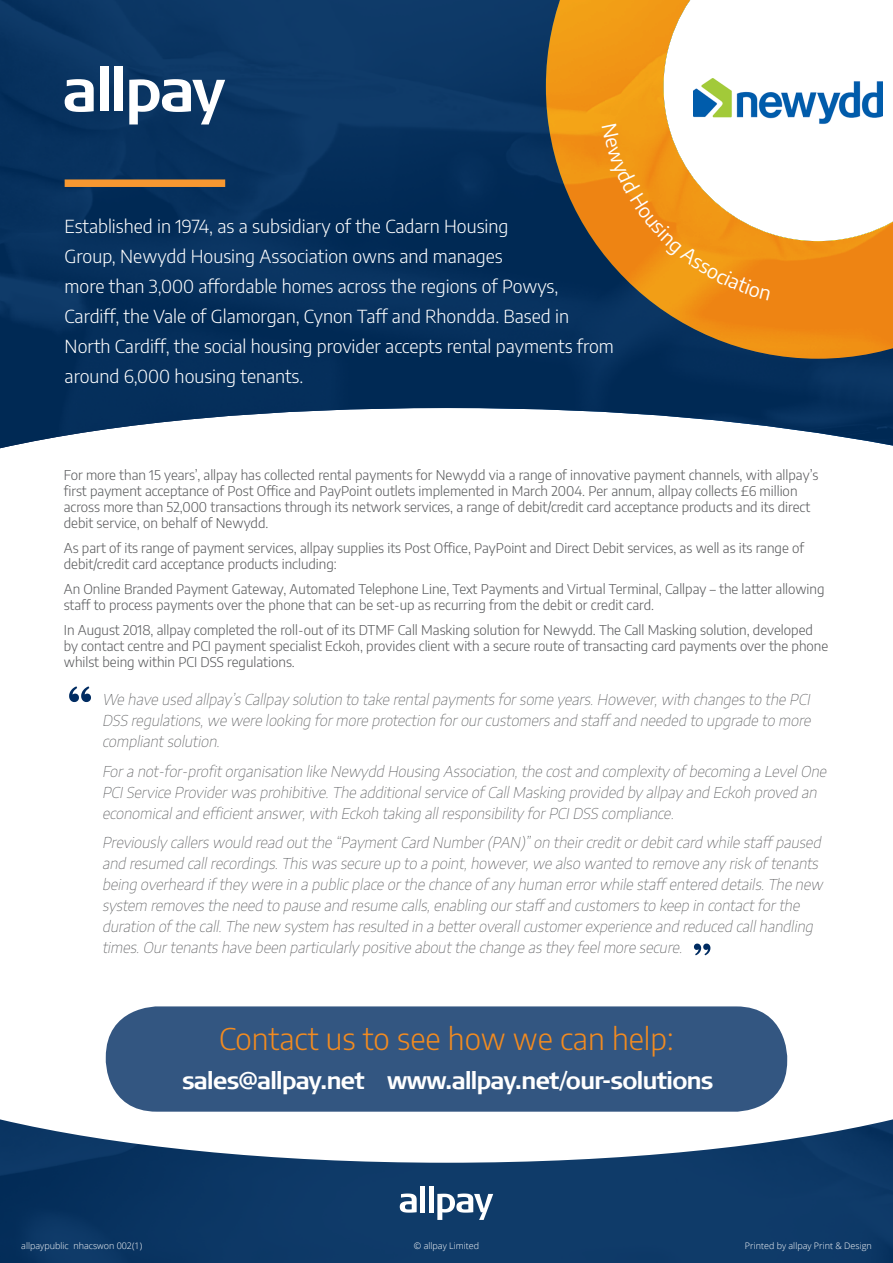
<style>
.page{position:relative;width:893px;height:1263px;background:#fff}
.page>*{position:absolute;margin:0;border:0;box-sizing:border-box;transform-origin:0 0}
.t1{font:300 30px "Encode Sans";color:#f28b20}
.t2{font:700 24px "Signa Column";letter-spacing:-.05em;color:#fff}
.t3{font:300 18px/30px "Encode Sans";color:#fff}
.Quote_text{font:italic 100 15px/21px "Encode Sans";color:#57585a}
.t4{font:300 13.5px/16.2px "Encode Sans";color:#57585a}
.t5{font:300 9px "Open Sans";color:#fff}
</style>
<div class="page">
<img style="left:0;top:1119px;width:893px;height:144px">
<svg style="left:400px;top:1193px;width:17px;height:19px"></svg>
<div style="left:420px;top:1186px;width:5px;height:26px;background:#fff"></div>
<div style="left:429px;top:1186px;width:5px;height:26px;background:#fff"></div>
<svg style="left:437px;top:1193px;width:56px;height:27px"></svg>
<div style="left:106px;top:1006px;width:681px;height:106px;background:#335681;border-radius:51px"></div>
<img style="left:0;top:0;width:893px;height:448px">
<svg style="left:65px;top:79px;width:29px;height:33px"></svg>
<div style="left:100px;top:66px;width:8px;height:45px;background:#fff"></div>
<div style="left:115px;top:66px;width:8px;height:45px;background:#fff"></div>
<svg style="left:129px;top:79px;width:96px;height:45px"></svg>
<svg style="left:546px;top:0;width:347px;height:359px"></svg>
<div style="left:65px;top:179px;width:160px;height:8px;background:#f79831"></div>
<img style="left:694px;top:79px;width:189px;height:45px">
<svg style="left:694px;top:943px;width:16px;height:12px"></svg>
<svg style="left:69px;top:686px;width:22px;height:16px"></svg>
<svg style="left:602px;top:123px;width:168px;height:177px"></svg>
<p class="t3" style="left:65px;top:210px;width:551px">Established in 1974, as a subsidiary of the Cadarn Housing<br>Group, Newydd Housing Association owns and manages<br>more than 3,000 affordable homes across the regions of Powys, Cardiff, the Vale of Glamorgan, Cynon Taff and Rhondda. Based in North Cardiff, the social housing provider accepts rental payments from around 6,000 housing tenants.</p>
<p class="t4" style="left:64px;top:466px;width:756px">For more than 15 years’, allpay has collected rental payments for Newydd via a range of innovative payment channels, with allpay’s first payment acceptance of Post Office and PayPoint outlets implemented in March 2004. Per annum, allpay collects £6 million across more than 52,000 transactions through its network services, a range of debit/credit card acceptance products and its direct debit service, on behalf of Newydd.</p>
<p class="t4" style="left:64px;top:539px;width:742px">As part of its range of payment services, allpay supplies its Post Office, PayPoint and Direct Debit services, as well as its range of debit/credit card acceptance products including:</p>
<p class="t4" style="left:64px;top:580px;width:762px">An Online Branded Payment Gateway, Automated Telephone Line, Text Payments and Virtual Terminal, Callpay – the latter allowing staff to process payments over the phone that can be set-up as recurring from the debit or credit card.</p>
<p class="t4" style="left:64px;top:621px;width:766px">In August 2018, allpay completed the roll-out of its DTMF Call Masking solution for Newydd. The Call Masking solution, developed by contact centre and PCI payment specialist Eckoh, provides client with a secure route of transacting card payments over the phone whilst being within PCI DSS regulations.</p>
<p class="Quote_text" style="left:102px;top:689px;width:713px;text-align:justify">We have used allpay’s Callpay solution to take rentalpayments forsome years.However,with changes to the PCI DSS regulations,we were looking formore protection forourcustomers and staffand needed to upgrade to more compliantsolution.</p>
<p class="Quote_text" style="left:102px;top:760px;width:729px">Fora not-for-profitorganisation like Newydd Housing Association,the costand complexity ofbecoming a LevelOne<br>PCIService Providerwas prohibitive.The additionalservice ofCallMasking provided by allpay and Eckoh proved an economicaland efficientanswer,with Eckoh taking allresponsibility forPCIDSS compliance.</p>
<p class="Quote_text" style="left:102px;top:832px;width:725px">Previously callers would read outthe “PaymentCard Number(PAN)”on theircreditordebitcard while staffpaused and resumed callrecordings.This was secure up to a point,however,we also wanted to remove any risk oftenants being overheard ifthey were in a publicplace orthe chance ofany human errorwhile staffentered details.The new system removes the need to pause and resume calls,enabling ourstaffand customers to keep in contactforthe duration ofthe call.The new system has resulted in a betteroverallcustomerexperience and reduced callhandling times.Ourtenants have been particularly positive aboutthe change as they feelmore secure.</p>
<p class="t1" style="left:219px;top:1017px;width:456px">Contact us to see how we can help:</p>
<p class="t2" style="left:182px;top:1066px;width:533px">sales@allpay.net www.allpay.net/our-solutions</p>
<p class="t5" style="left:21px;top:1239px;width:122px">allpaypublic nhacswon 002(1)</p>
<p class="t5" style="left:414px;top:1239px;width:67px">© allpay Limited</p>
<p class="t5" style="left:745px;top:1240px;width:128px">Printed by allpay Print &amp; Design</p>
</div>
